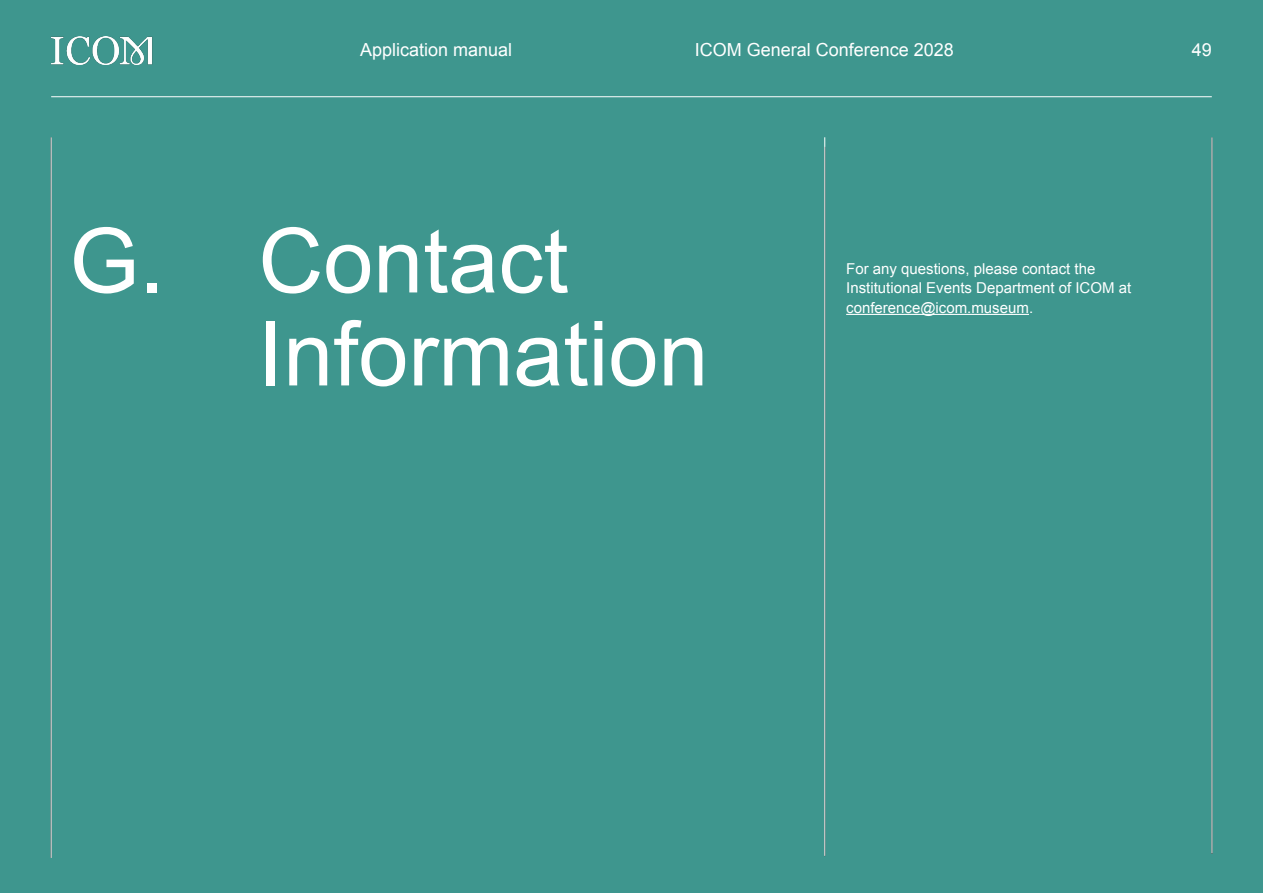
<style>
.page{position:relative;width:1263px;height:893px;background:#3e968e}
.page>*{position:absolute;margin:0;border:0;box-sizing:border-box;transform-origin:0 0}
.t1{font:90px/93px "Arial";color:#fff}
.t2{font:18px "Arial";color:#fff}
.t3{font:15px/19.5px "Arial";color:#fff}
</style>
<div class="page">
<hr style="left:1211px;top:137px;width:1px;height:717px;background:#000">
<hr style="left:51px;top:96px;width:1161px;height:1px;background:#fff">
<hr style="left:824px;top:137px;width:1px;height:719px;background:#fff">
<hr style="left:1211px;top:137px;width:1px;height:716px;background:#fff">
<hr style="left:51px;top:137px;width:1px;height:721px;background:#fff">
<hr style="left:846px;top:314px;width:183px;height:1px;background:#fff">
<img style="left:52px;top:36px;width:101px;height:29px">
<p class="t2" style="left:360px;top:40px;width:154px">Application manual</p>
<p class="t2" style="left:695px;top:40px;width:261px">ICOM General Conference 2028</p>
<p class="t2" style="left:1192px;top:40px;width:22px">49</p>
<h1 class="t1" style="left:258px;top:215px;width:452px;text-indent:-189px">G. Contact<br>Information</h1>
<p class="t3" style="left:846px;top:259px;width:287px">For any questions, please contact the<br>Institutional Events Department of ICOM at conference@icom.museum.</p>
</div>
